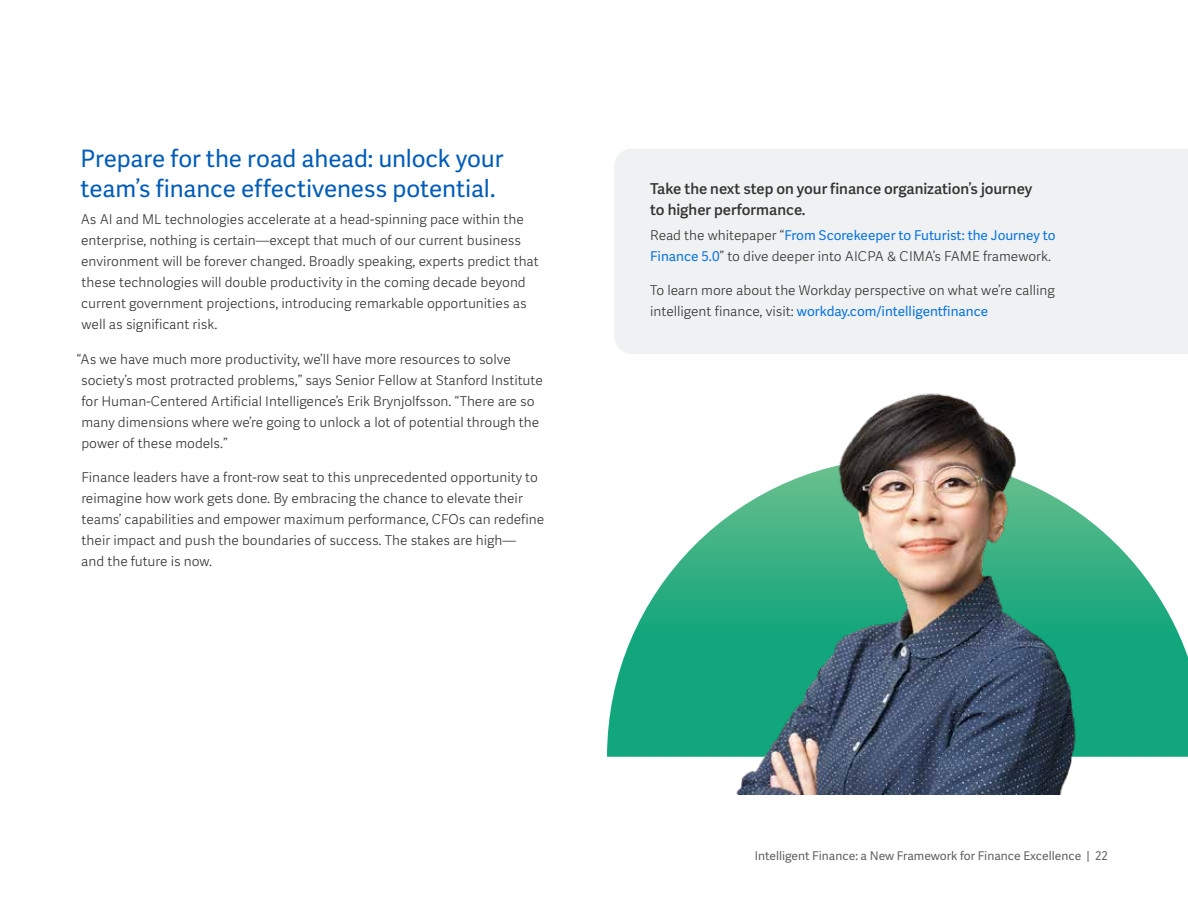
<style>
.page{position:relative;width:1188px;height:918px;background:#fff}
.page>*{position:absolute;margin:0;border:0;box-sizing:border-box;transform-origin:0 0}
.t1{font:24px/30px "Workday Adelle Sans";letter-spacing:-.005em;color:#005cb9}
.t2{font:500 15px/21px "Workday Adelle Sans";color:#333}
.t3{font:300 13.5px/21px "Workday Adelle Sans";color:#333}
.t4{font:12px "Workday Adelle Sans";color:#616161}
.s1{font-weight:400;color:#0875e1}
</style>
<div class="page">
<svg style="left:607px;top:515px;width:581px;height:242px"></svg>
<div style="left:614px;top:149px;width:574px;height:205px;background:#f0f1f2"></div>
<img style="left:730px;top:393px;width:352px;height:402px">
<h1 class="t1" style="left:81px;top:144px;width:424px">Prepare for the road ahead: unlock your team’s finance effectiveness potential.</h1>
<p class="t3" style="left:81px;top:210px;width:460px">As AI and ML technologies accelerate at a head-spinning pace within the enterprise, nothing is certain—except that much of our current business environment will be forever changed. Broadly speaking, experts predict that these technologies will double productivity in the coming decade beyond current government projections, introducing remarkable opportunities as well as significant risk.</p>
<p class="t3" style="left:81px;top:349px;width:463px;text-indent:-4px">“As we have much more productivity, we’ll have more resources to solve society’s most protracted problems,” says Senior Fellow at Stanford Institute for Human-Centered Artificial Intelligence’s Erik Brynjolfsson. “There are so many dimensions where we’re going to unlock a lot of potential through the power of these models.”</p>
<p class="t3" style="left:81px;top:468px;width:465px">Finance leaders have a front-row seat to this unprecedented opportunity to reimagine how work gets done. By embracing the chance to elevate their teams’ capabilities and empower maximum performance, CFOs can redefine their impact and push the boundaries of success. The stakes are high—<br>and the future is now.</p>
<p class="t2" style="left:650px;top:179px;width:384px">Take the next step on your finance organization’s journey to higher performance.</p>
<p class="t3" style="left:650px;top:225px;width:407px">Read the whitepaper “<span class="s1">From Scorekeeper to Futurist: the Journey to<br>Finance 5.0</span>” to dive deeper into AICPA &amp; CIMA’s FAME framework.</p>
<p class="t3" style="left:650px;top:280px;width:406px">To learn more about the Workday perspective on what we’re calling intelligent finance, visit: <span class="s1">workday.com/intelligentfinance</span></p>
<p class="t4" style="left:755px;top:849px;width:355px">Intelligent Finance: a New Framework for Finance Excellence | 22</p>
</div>
